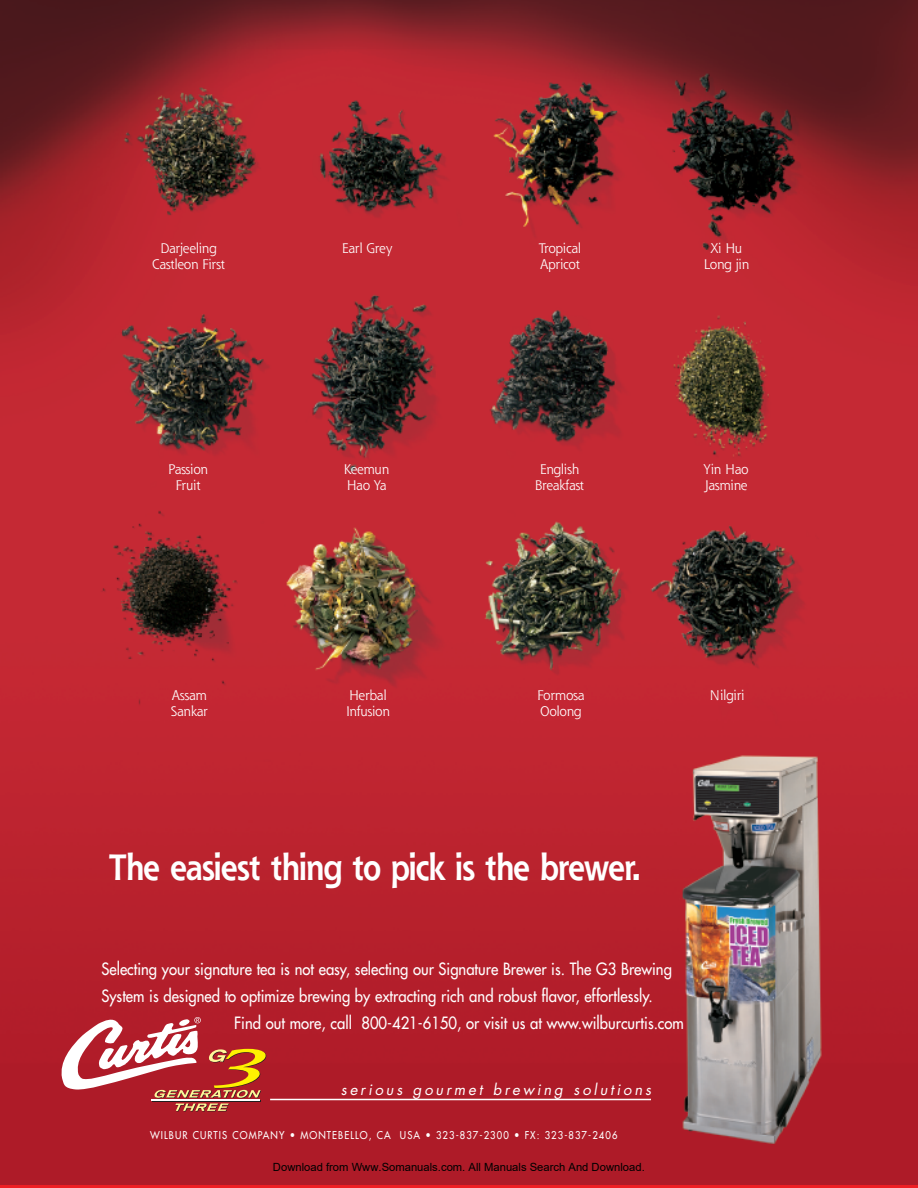
<style>
.page{position:relative;width:918px;height:1188px;background:#fff}
.page>*{position:absolute;margin:0;border:0;box-sizing:border-box;transform-origin:0 0}
.t1{font:36px "S36 B";letter-spacing:-.03em;color:#fff;scale:.85 1}
.t2{font:16.5px "Futura";color:#fff;scale:.9 1}
.t3{font:italic 15px "Futura";letter-spacing:.185em;color:#fff}
.t4{font:13.5px/16.2px "S36 K";letter-spacing:-.03em;color:#fff}
.t5{font:11.25px "Arial";color:#000}
.t6{font:10.5px "Futura";letter-spacing:.115em;color:#fff;scale:.9 1}
</style>
<div class="page">
<img style="left:0;top:0;width:918px;height:1185px">
<hr style="left:270px;top:1099px;width:381px;height:1px;background:#fff">
<svg style="left:59px;top:1016px;width:207px;height:95px"></svg>
<hr style="left:151px;top:1100px;width:109px;height:1px;background:#fff">
<p class="t4" style="left:152px;top:240px;width:74px;text-align:center">Darjeeling<br>Castleon First</p>
<p class="t4" style="left:342px;top:240px;width:52px">Earl Grey</p>
<p class="t4" style="left:168px;top:461px;width:41px;text-align:center">Passion<br>Fruit</p>
<p class="t4" style="left:344px;top:461px;width:47px">Keemun<br>Hao Ya</p>
<p class="t4" style="left:539px;top:240px;width:44px">Tropical<br>Apricot</p>
<p class="t4" style="left:704px;top:240px;width:47px;text-align:center">Xi Hu<br>Long jin</p>
<p class="t4" style="left:535px;top:461px;width:51px;text-align:center">English<br>Breakfast</p>
<p class="t4" style="left:703px;top:461px;width:47px">Yin Hao<br>Jasmine</p>
<p class="t4" style="left:171px;top:687px;width:39px">Assam<br>Sankar</p>
<p class="t4" style="left:346px;top:687px;width:45px">Herbal<br>Infusion</p>
<p class="t4" style="left:537px;top:687px;width:49px">Formosa<br>Oolong</p>
<p class="t4" style="left:710px;top:687px;width:36px">Nilgiri</p>
<h1 class="t1" style="left:109px;top:847px;width:628px">The easiest thing to pick is the brewer.</h1>
<p class="t2" style="left:101px;top:961px;width:635px">Selecting your signature tea is not easy, selecting our Signature Brewer is. The G3 Brewing</p>
<p class="t2" style="left:101px;top:988px;width:614px">System is designed to optimize brewing by extracting rich and robust flavor, effortlessly.</p>
<p class="t2" style="left:234px;top:1015px;width:501px">Find out more, call 800-421-6150, or visit us at www.wilburcurtis.com</p>
<p class="t3" style="left:341px;top:1083px;width:312px">serious gourmet brewing solutions</p>
<p class="t6" style="left:150px;top:1129px;width:521px">WILBUR CURTIS COMPANY • MONTEBELLO, CA USA • 323-837-2300 • FX: 323-837-2406</p>
<p class="t5" style="left:273px;top:1160px;width:373px">Download from Www.Somanuals.com. All Manuals Search And Download.</p>
</div>
